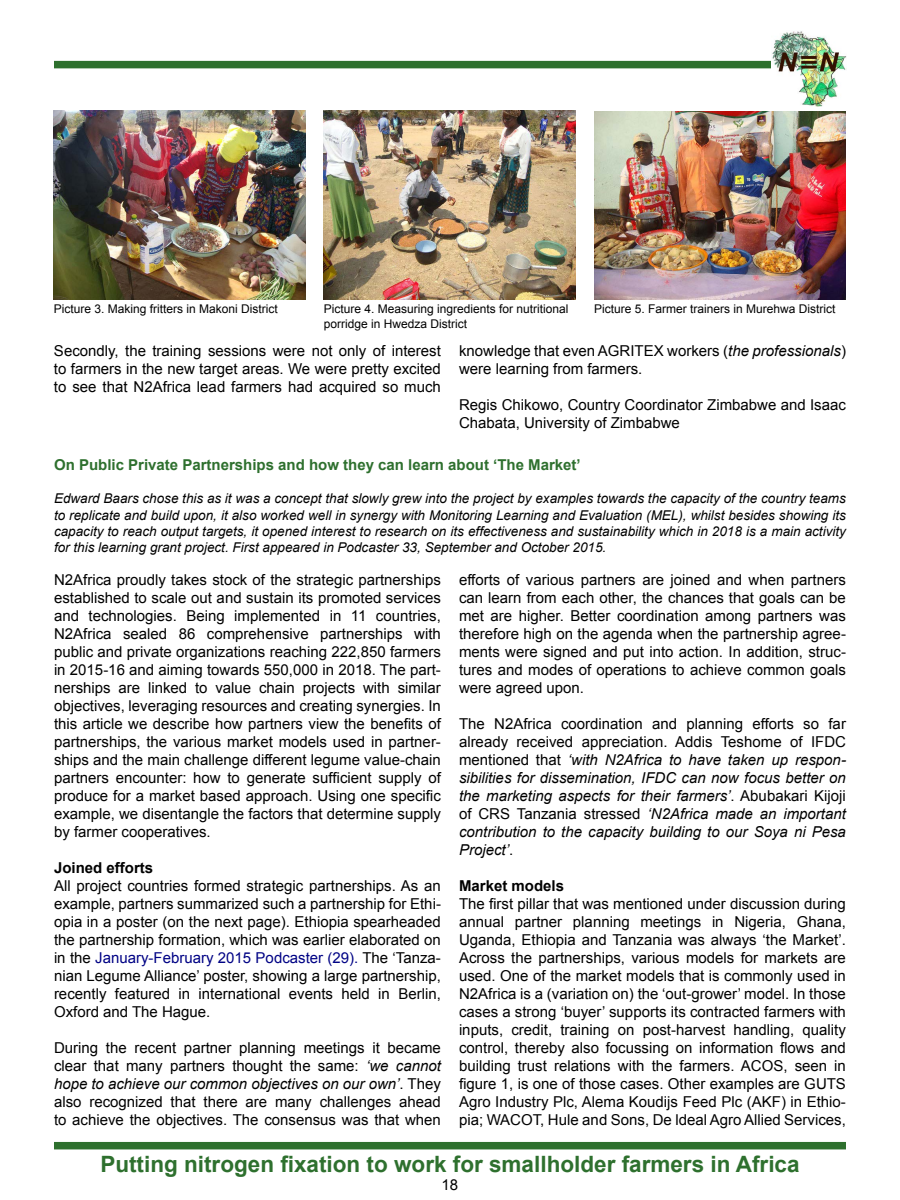
<style>
.page{position:relative;width:900px;height:1200px;background:#fff}
.page>*{position:absolute;margin:0;border:0;box-sizing:border-box;transform-origin:0 0}
.t1{font:700 22.5px "Arial";color:#2e702e}
.t2{font:15px/18px "Arial";color:#000;text-align:justify}
.t3{font:italic 15px/18px "Arial";color:#000;text-align:justify}
.t4{font:700 15px "Arial";color:#2e702e}
.t5{font:700 15px "Arial";color:#000}
.t6{font:italic 13.5px/16.2px "Arial";color:#000;text-align:justify}
.t7{font:12px "Arial";color:#000}
.s1{font-style:italic}
.s2{color:#000385}
.s3{font-style:normal}
</style>
<div class="page">
<div style="left:54px;top:1142px;width:792px;height:7px;background:#2e702e"></div>
<div style="left:54px;top:61px;width:717px;height:7px;background:#2e702e"></div>
<img style="left:772px;top:31px;width:74px;height:76px">
<img style="left:54px;top:111px;width:252px;height:189px">
<img style="left:324px;top:111px;width:252px;height:189px">
<img style="left:594px;top:111px;width:252px;height:189px">
<p class="t7" style="left:54px;top:301px;width:226px">Picture 3. Making fritters in Makoni District</p>
<p class="t7" style="left:324px;top:301px;width:246px">Picture 4. Measuring ingredients for nutritional</p>
<p class="t7" style="left:594px;top:301px;width:243px">Picture 5. Farmer trainers in Murehwa District</p>
<p class="t7" style="left:324px;top:316px;width:145px">porridge in Hwedza District</p>
<p class="t2" style="left:459px;top:342px;width:388px">knowledge that even AGRITEX workers (<span class="s1">the professionals</span>) were learning from farmers.</p>
<p class="t2" style="left:459px;top:396px;width:388px">Regis Chikowo, Country Coordinator Zimbabwe and Isaac<br>Chabata, University of Zimbabwe</p>
<p class="t4" style="left:54px;top:455px;width:528px">On Public Private Partnerships and how they can learn about ‘The Market’</p>
<p class="t2" style="left:54px;top:342px;width:388px">Secondly, the training sessions were not only of interest to farmers in the new target areas. We were pretty excited to see that N2Africa lead farmers had acquired so much</p>
<p class="t6" style="left:54px;top:491px;width:794px">Edward Baars chose this as it was a concept that slowly grew into the project by examples towards the capacity of the country teams to replicate and build upon, it also worked well in synergy with Monitoring Learning and Evaluation (MEL), whilst besides showing its capacity to reach output targets, it opened interest to research on its effectiveness and sustainability which in 2018 is a main activity for this learning grant project. First appeared in Podcaster 33, September and October 2015.</p>
<p class="t2" style="left:54px;top:571px;width:388px">N2Africa proudly takes stock of the strategic partnerships established to scale out and sustain its promoted services and technologies. Being implemented in 11 countries, N2Africa sealed 86 comprehensive partnerships with public and private organizations reaching 222,850 farmers in 2015-16 and aiming towards 550,000 in 2018. The part&shy;nerships are linked to value chain projects with similar objectives, leveraging resources and creating synergies. In this article we describe how partners view the benefits of partnerships, the various market models used in partner&shy;ships and the main challenge different legume value-chain partners encounter: how to generate sufficient supply of produce for a market based approach. Using one specific example, we disentangle the factors that determine supply by farmer cooperatives.</p>
<p class="t5" style="left:54px;top:858px;width:101px">Joined efforts</p>
<p class="t2" style="left:54px;top:877px;width:388px">All project countries formed strategic partnerships. As an example, partners summarized such a partnership for Ethi&shy;opia in a poster (on the next page). Ethiopia spearheaded the partnership formation, which was earlier elaborated on in the <span class="s2">January-February 2015 Podcaster (29).</span> The ‘Tanza&shy;nian Legume Alliance’ poster, showing a large partnership, recently featured in international events held in Berlin, Oxford and The Hague.</p>
<p class="t2" style="left:54px;top:1039px;width:389px">During the recent partner planning meetings it became clear that many partners thought the same: <span class="s1">‘we cannot hope to achieve our common objectives on our own’</span>. They also recognized that there are many challenges ahead to achieve the objectives. The consensus was that when</p>
<p class="t2" style="left:459px;top:571px;width:388px">efforts of various partners are joined and when partners can learn from each other, the chances that goals can be met are higher. Better coordination among partners was therefore high on the agenda when the partnership agree&shy;ments were signed and put into action. In addition, struc&shy;tures and modes of operations to achieve common goals were agreed upon.</p>
<p class="t3" style="left:459px;top:715px;width:389px"><span class="s3">The N2Africa coordination and planning efforts so far already received appreciation. Addis Teshome of IFDC mentioned that</span> ‘with N2Africa to have taken up respon&shy;sibilities for dissemination, IFDC can now focus better on the marketing aspects for their farmers’<span class="s3">. Abubakari Kijoji of CRS Tanzania stressed</span> ‘N2Africa made an important contribution to the capacity building to our Soya ni Pesa Project’<span class="s3">.</span></p>
<p class="t5" style="left:459px;top:876px;width:107px">Market models</p>
<p class="t2" style="left:459px;top:895px;width:389px">The first pillar that was mentioned under discussion during annual partner planning meetings in Nigeria, Ghana, Uganda, Ethiopia and Tanzania was always ‘the Market’.<br>Across the partnerships, various models for markets are used. One of the market models that is commonly used in N2Africa is a (variation on) the ‘out-grower’ model. In those cases a strong ‘buyer’ supports its contracted farmers with inputs, credit, training on post-harvest handling, quality control, thereby also focussing on information flows and building trust relations with the farmers. ACOS, seen in figure 1, is one of those cases. Other examples are GUTS Agro Industry Plc, Alema Koudijs Feed Plc (AKF) in Ethio&shy;pia; WACOT, Hule and Sons, De ldeal Agro Allied Services,</p>
<h1 class="t1" style="left:100px;top:1149px;width:701px">Putting nitrogen fixation to work for smallholder farmers in Africa</h1>
<p class="t2" style="left:442px;top:1176px;width:18px">18</p>
</div>
